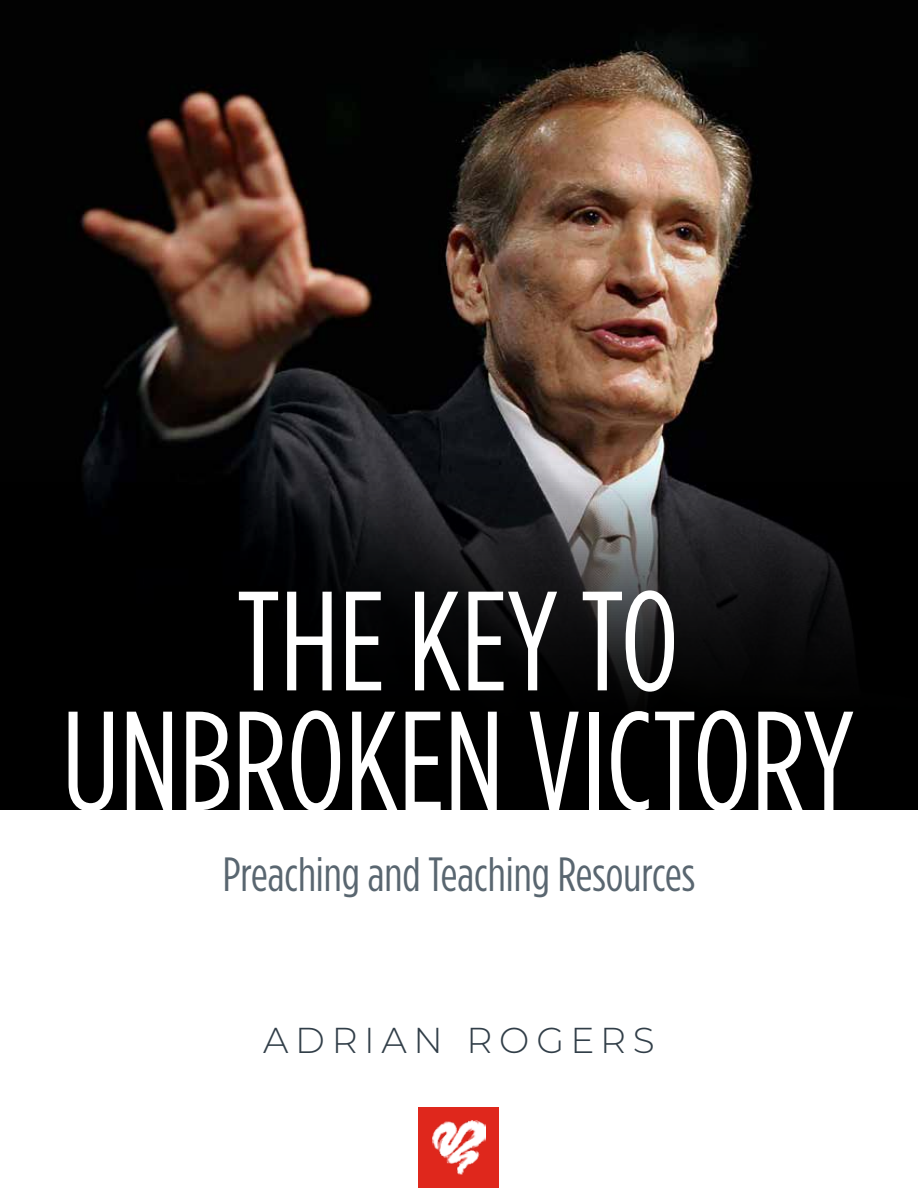
<style>
.page{position:relative;width:918px;height:1188px;background:#fff}
.page>*{position:absolute;margin:0;border:0;box-sizing:border-box;transform-origin:0 0}
.t1{font:141px/120px "Gotham Condensed";color:#fff;text-align:center}
.t2{font:48px "Gotham Condensed";color:#596670}
.t3{font:300 36px "Montserrat";letter-spacing:.185em;color:#313e48}
</style>
<div class="page">
<img style="left:0;top:0;width:918px;height:459px">
<svg style="left:0;top:459px;width:918px;height:351px;fill:#000"></svg>
<div style="left:418px;top:1107px;width:82px;height:81px;background:#df271c"></div>
<img style="left:432px;top:1121px;width:54px;height:53px">
<h1 class="t1" style="left:62px;top:579px;width:794px">THE KEY TO<br>UNBROKEN VICTORY</h1>
<p class="t2" style="left:223px;top:848px;width:474px">Preaching and Teaching Resources</p>
<p class="t3" style="left:263px;top:1016px;width:393px">ADRIAN ROGERS</p>
</div>
